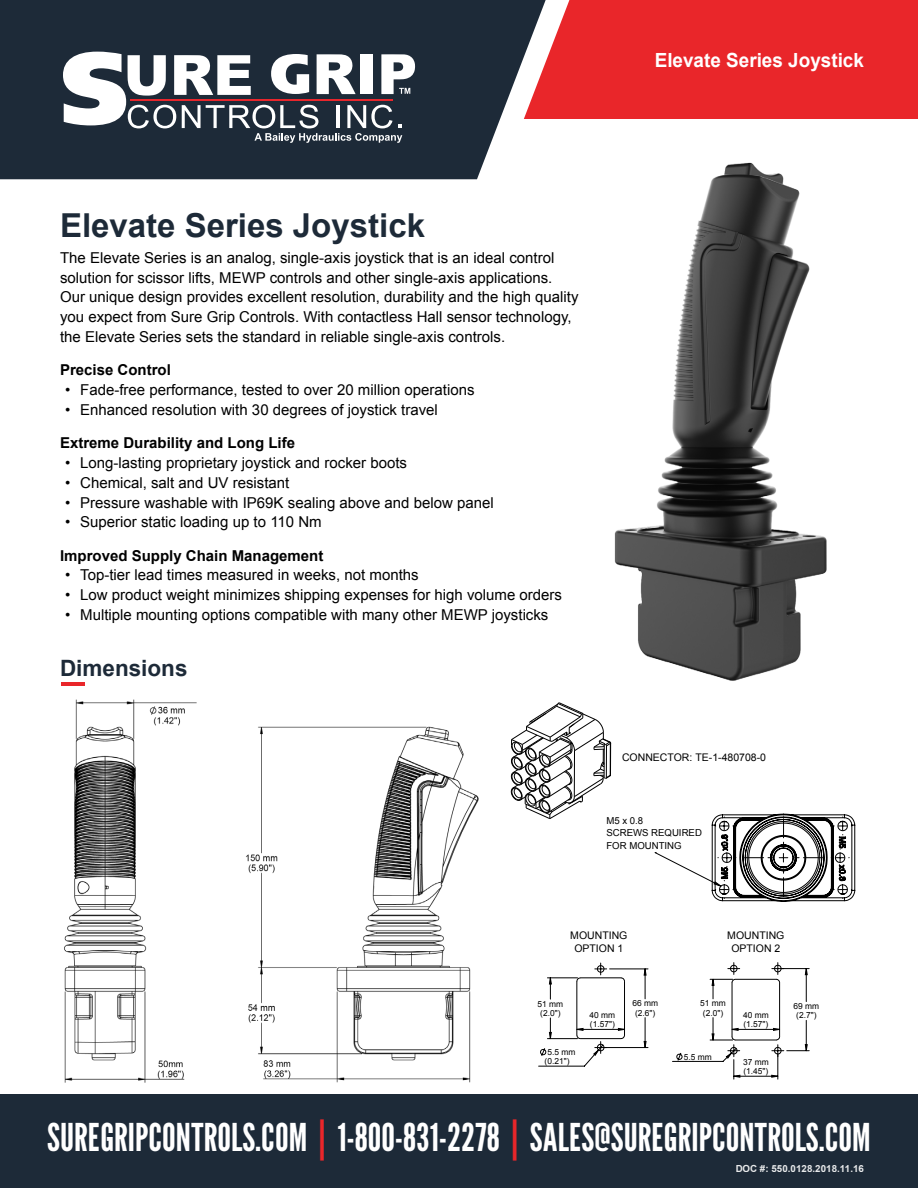
<style>
.page{position:relative;width:918px;height:1188px;background:#fff}
.page>*{position:absolute;margin:0;border:0;box-sizing:border-box;transform-origin:0 0}
.t1{font:38.25px "League Gothic";color:#fff}
.t2{font:700 33px "Arial";color:#1d2a38}
.t3{font:700 22.5px "Arial";color:#1d2a38}
.t4{font:700 19.5px "Arial";color:#fff}
.t5{font:15px/19.8px "Arial";color:#000}
.t6{font:700 15px "Arial";color:#000}
.t7{font:10.5px/13.5px "Arial";color:#000;text-align:center}
.t8{font:700 9.75px "Arial";letter-spacing:.005em;color:#fff}
.t9{font:9.6px/12.3px "Arial";color:#000}
.t10{font:8.4px/9.4px "Arial";color:#000;text-align:center}
.s1{color:#e9262a}
</style>
<div class="page">
<img style="left:614px;top:162px;width:213px;height:519px">
<img style="left:64px;top:699px;width:415px;height:384px">
<svg style="left:538px;top:963px;width:272px;height:117px"></svg>
<div style="left:251px;top:0;width:667px;height:118px;background:#e9262a"></div>
<svg style="left:546px;top:0;width:23px;height:119px"></svg>
<svg style="left:0;top:0;width:546px;height:179px;fill:#1d2a38"></svg>
<svg style="left:63px;top:52px;width:352px;height:91px"></svg>
<div style="left:0;top:1094px;width:918px;height:94px;background:#1d2a38"></div>
<hr style="left:62px;top:683px;width:23px;height:3px;background:#e9262a">
<svg style="left:654px;top:814px;width:201px;height:88px"></svg>
<svg style="left:511px;top:702px;width:100px;height:117px"></svg>
<h3 class="t4" style="left:655px;top:48px;width:211px">Elevate Series Joystick</h3>
<h2 class="t2" style="left:60px;top:204px;width:367px">Elevate Series Joystick</h2>
<p class="t5" style="left:60px;top:248px;width:520px">The Elevate Series is an analog, single-axis joystick that is an ideal control solution for scissor lifts, MEWP controls and other single-axis applications.<br>Our unique design provides excellent resolution, durability and the high quality you expect from Sure Grip Controls. With contactless Hall sensor technology, the Elevate Series sets the standard in reliable single-axis controls.</p>
<p class="t6" style="left:60px;top:360px;width:112px">Precise Control</p>
<p class="t5" style="left:65px;top:380px;width:411px">• Fade-free performance, tested to over 20 million operations</p>
<p class="t5" style="left:65px;top:400px;width:374px">• Enhanced resolution with 30 degrees of joystick travel</p>
<p class="t6" style="left:60px;top:433px;width:237px">Extreme Durability and Long Life</p>
<p class="t5" style="left:65px;top:453px;width:343px">• Long-lasting proprietary joystick and rocker boots</p>
<p class="t5" style="left:65px;top:473px;width:226px">• Chemical, salt and UV resistant</p>
<p class="t5" style="left:65px;top:492px;width:430px">• Pressure washable with IP69K sealing above and below panel</p>
<p class="t5" style="left:65px;top:512px;width:258px">• Superior static loading up to 110 Nm</p>
<p class="t6" style="left:60px;top:545px;width:265px">Improved Supply Chain Management</p>
<p class="t5" style="left:65px;top:565px;width:355px">• Top-tier lead times measured in weeks, not months</p>
<p class="t5" style="left:65px;top:585px;width:498px">• Low product weight minimizes shipping expenses for high volume orders</p>
<p class="t5" style="left:65px;top:605px;width:485px">• Multiple mounting options compatible with many other MEWP joysticks</p>
<h3 class="t3" style="left:60px;top:653px;width:129px">Dimensions</h3>
<p class="t7" style="left:622px;top:751px;width:146px">CONNECTOR: TE-1-480708-0</p>
<p class="t9" style="left:606px;top:815px;width:97px">M5 x 0.8<br>SCREWS REQUIRED<br>FOR MOUNTING</p>
<p class="t7" style="left:570px;top:929px;width:59px">MOUNTING<br>OPTION 1</p>
<p class="t7" style="left:727px;top:929px;width:59px">MOUNTING<br>OPTION 2</p>
<p class="t10" style="left:538px;top:999px;width:27px">51 mm (2.0")</p>
<p class="t10" style="left:700px;top:999px;width:27px">51 mm (2.0")</p>
<p class="t10" style="left:632px;top:999px;width:27px">66 mm (2.6")</p>
<p class="t10" style="left:590px;top:1011px;width:27px;text-align:left">40 mm (1.57")</p>
<p class="t10" style="left:743px;top:1011px;width:27px;text-align:left">40 mm (1.57")</p>
<p class="t10" style="left:545px;top:1047px;width:32px;text-align:left;text-indent:3px">5.5 mm (0.21")</p>
<p class="t10" style="left:684px;top:1052px;width:29px">5.5 mm</p>
<p class="t10" style="left:743px;top:1057px;width:27px;text-align:left">37 mm (1.45")</p>
<p class="t10" style="left:794px;top:1001px;width:27px">69 mm (2.7")</p>
<h1 class="t1" style="left:47px;top:1110px;width:825px">SUREGRIPCONTROLS.COM <span class="s1">|</span> 1-800-831-2278 <span class="s1">|</span> SALES@SUREGRIPCONTROLS.COM</h1>
<p class="t8" style="left:735px;top:1162px;width:130px">DOC #: 550.0128.2018.11.16</p>
</div>
